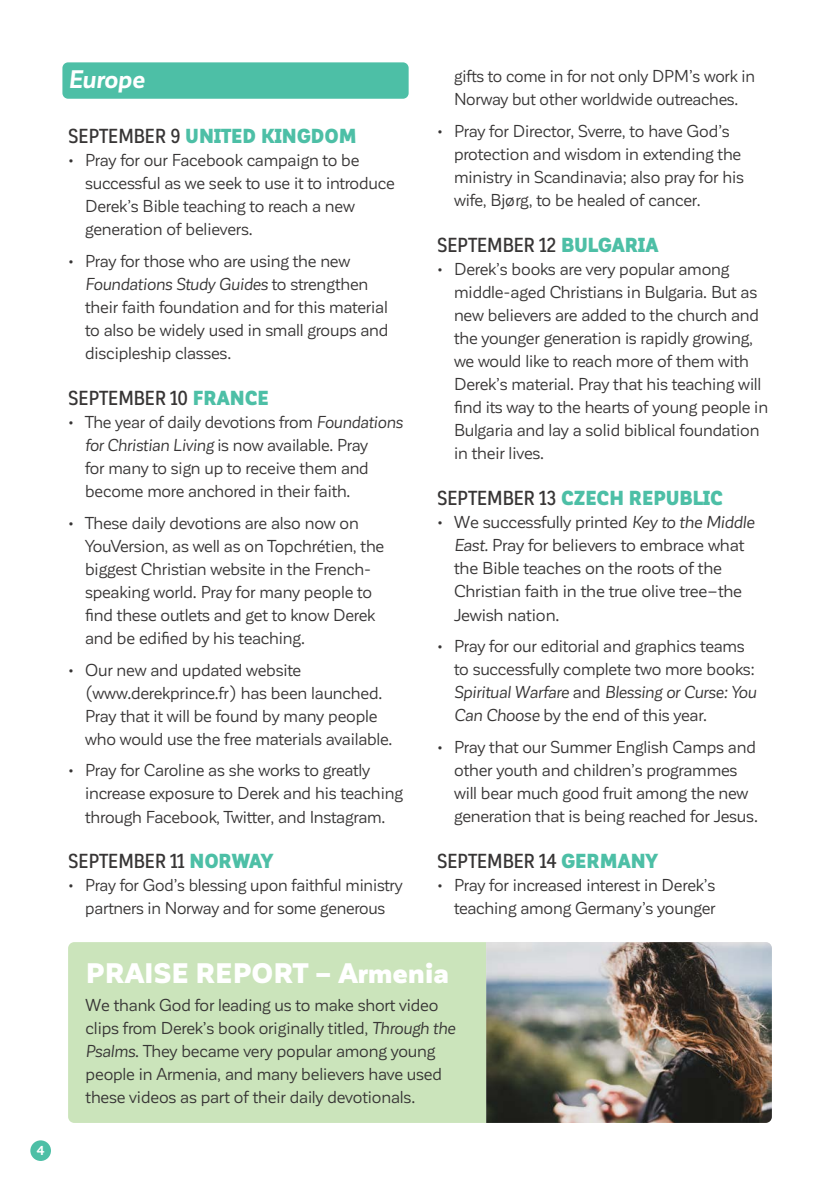
<style>
.page{position:relative;width:840px;height:1191px;background:#fff}
.page>*{position:absolute;margin:0;border:0;box-sizing:border-box;transform-origin:0 0}
.t1{font:900 27.8px "Corporative Sans";letter-spacing:-.01em;color:#fff}
.t2{font:italic 700 25px "Corporative Sans";letter-spacing:-.015em;color:#fff}
.t3{font:500 20px "Corporative Sans Alt Cnd";letter-spacing:.005em;color:#373535}
.t4{font:900 20px "Corporative Sans Alt Cnd";letter-spacing:-.005em;color:#4dbfa6}
.t5{font:17px/23px "Corporative Sans";letter-spacing:-.01em;color:#373535}
.t6{font:700 12.8px "Corporative Sans";color:#fff}
.s1{font-weight:500;color:#373535}
.s2{font-style:italic}
.s3{font-weight:900;color:#4dbfa6}
</style>
<div class="page">
<div style="left:30px;top:1140px;width:21px;height:21px;background:#4dbfa6;border-radius:50%"></div>
<div style="left:68px;top:942px;width:418px;height:181px;background:#cbe4bb"></div>
<img style="left:486px;top:942px;width:285px;height:181px">
<div style="left:62px;top:62px;width:346px;height:37px;background:#4dbfa6;border-radius:6px"></div>
<p class="t6" style="left:37px;top:1143px;width:9px">4</p>
<h2 class="t2" style="left:68px;top:66px;width:78px">Europe</h2>
<p class="t4" style="left:68px;top:125px;width:290px"><span class="s1">SEPTEMBER 9</span> UNITED KINGDOM</p>
<p class="t5" style="left:85px;top:149px;width:311px;text-indent:-17px">• Pray for our Facebook campaign to be successful as we seek to use it to introduce Derek’s Bible teaching to reach a new generation of believers.</p>
<p class="t5" style="left:85px;top:249px;width:304px;text-indent:-17px">• Pray for those who are using the new <span class="s2">Foundations Study Guides</span> to strengthen their faith foundation and for this material to also be widely used in small groups and discipleship classes.</p>
<p class="t3" style="left:68px;top:387px;width:202px">SEPTEMBER 10 <span class="s3">FRANCE</span></p>
<p class="t5" style="left:85px;top:410px;width:319px;text-indent:-17px">• The year of daily devotions from <span class="s2">Foundations for Christian Living</span> is now available. Pray<br>for many to sign up to receive them and become more anchored in their faith.</p>
<p class="t5" style="left:85px;top:511px;width:300px;text-indent:-17px">• These daily devotions are also now on YouVersion, as well as on Topchrétien, the biggest Christian website in the French&shy;speaking world. Pray for many people to find these outlets and get to know Derek and be edified by his teaching.</p>
<p class="t5" style="left:85px;top:658px;width:309px;text-indent:-17px">• Our new and updated website (www.derekprince.fr) has been launched.<br>Pray that it will be found by many people who would use the free materials available.</p>
<p class="t5" style="left:85px;top:759px;width:319px;text-indent:-17px">• Pray for Caroline as she works to greatly increase exposure to Derek and his teaching through Facebook, Twitter, and Instagram.</p>
<p class="t3" style="left:68px;top:850px;width:207px">SEPTEMBER 11 <span class="s3">NORWAY</span></p>
<p class="t5" style="left:68px;top:874px;width:336px;text-align:center">• Pray for God’s blessing upon faithful ministry partners in Norway and for some generous</p>
<p class="t5" style="left:454px;top:65px;width:302px">gifts to come in for not only DPM’s work in<br>Norway but other worldwide outreaches.</p>
<p class="t5" style="left:454px;top:119px;width:291px;text-indent:-17px">• Pray for Director, Sverre, to have God’s protection and wisdom in extending the ministry in Scandinavia; also pray for his wife, Bjørg, to be healed of cancer.</p>
<p class="t3" style="left:437px;top:234px;width:223px">SEPTEMBER 12 <span class="s3">BULGARIA</span></p>
<p class="t5" style="left:454px;top:257px;width:315px;text-indent:-17px">• Derek’s books are very popular among middle-aged Christians in Bulgaria. But as new believers are added to the church and the younger generation is rapidly growing, we would like to reach more of them with Derek’s material. Pray that his teaching will find its way to the hearts of young people in Bulgaria and lay a solid biblical foundation in their lives.</p>
<p class="t4" style="left:437px;top:487px;width:287px"><span class="s1">SEPTEMBER 13</span> CZECH REPUBLIC</p>
<p class="t5" style="left:454px;top:511px;width:302px;text-indent:-17px">• We successfully printed <span class="s2">Key to the Middle East.</span> Pray for believers to embrace what the Bible teaches on the roots of the Christian faith in the true olive tree–the Jewish nation.</p>
<p class="t5" style="left:454px;top:635px;width:304px;text-indent:-17px">• Pray for our editorial and graphics teams to successfully complete two more books:<br><span class="s2">Spiritual Warfare</span> and <span class="s2">Blessing or Curse: You Can Choose</span> by the end of this year.</p>
<p class="t5" style="left:454px;top:735px;width:305px;text-indent:-17px">• Pray that our Summer English Camps and other youth and children’s programmes will bear much good fruit among the new generation that is being reached for Jesus.</p>
<p class="t3" style="left:437px;top:850px;width:222px">SEPTEMBER 14 <span class="s3">GERMANY</span></p>
<p class="t5" style="left:437px;top:874px;width:280px;text-align:right">• Pray for increased interest in Derek’s teaching among Germany’s younger</p>
<h1 class="t1" style="left:86px;top:957px;width:365px">PRAISE REPORT – Armenia</h1>
<p class="t5" style="left:86px;top:994px;width:371px">We thank God for leading us to make short video clips from Derek’s book originally titled, <span class="s2">Through the Psalms</span>. They became very popular among young people in Armenia, and many believers have used these videos as part of their daily devotionals.</p>
</div>
